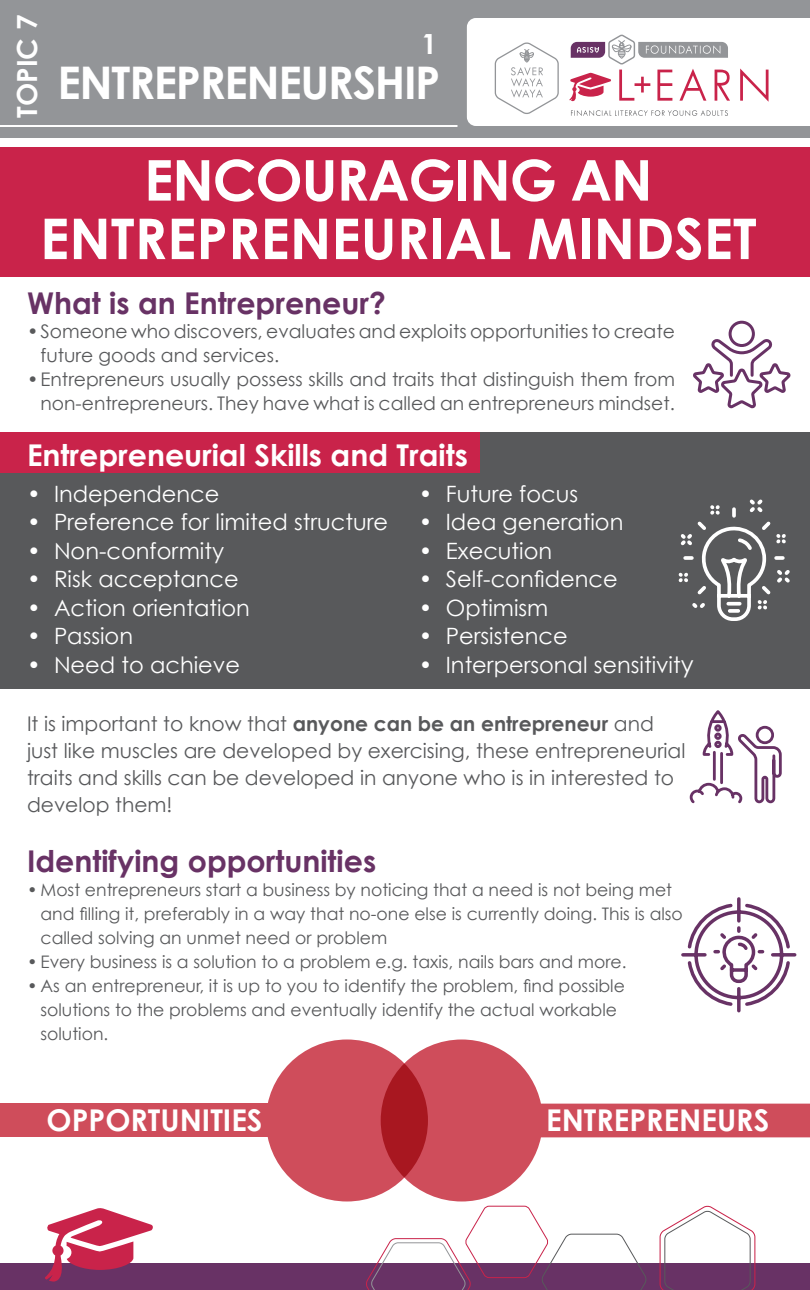
<style>
.page{position:relative;width:810px;height:1290px;background:#fff}
.page>*{position:absolute;margin:0;border:0;box-sizing:border-box;transform-origin:0 0}
.t1{font:700 56.25px/58.5px "Century Gothic";color:#fff;text-align:center}
.t2{font:700 45px "Century Gothic";letter-spacing:-.03em;color:#fff}
.t3{font:700 30px "Century Gothic";color:#fff}
.t4{font:700 30px "Century Gothic";color:#683265}
.t5{font:700 27.75px "Century Gothic";color:#fff}
.t6{font:22.5px "Century Gothic";color:#fff}
.t7{font:20.25px/27px "Century Gothic";color:#58595b}
.t8{font:18.75px/24px "Century Gothic";color:#58595b}
.t9{font:17.25px/24px "Century Gothic";color:#58595b}
.s1{font-size:24px}
.s2{font-weight:700}
</style>
<div class="page">
<div style="left:0;top:1104px;width:286px;height:33px;background:#cf4d5b"></div>
<div style="left:0;top:432px;width:810px;height:256px;background:#58595b"></div>
<div style="left:0;top:432px;width:479px;height:40px;background:#c9234a"></div>
<div style="left:0;top:0;width:810px;height:138px;background:#939598"></div>
<div style="left:0;top:1264px;width:810px;height:26px;background:#683265"></div>
<svg style="left:467px;top:18px;width:343px;height:108px"></svg>
<svg style="left:44px;top:1208px;width:110px;height:74px"></svg>
<svg style="left:659px;top:1205px;width:97px;height:85px"></svg>
<svg style="left:365px;top:1205px;width:283px;height:85px"></svg>
<hr style="left:0;top:125px;width:457px;height:2px;background:#fff">
<div style="left:0;top:148px;width:810px;height:129px;background:#c9234a"></div>
<div style="left:266px;top:1040px;width:162px;height:162px;background:#cf4d5b;border-radius:50%"></div>
<svg style="left:381px;top:1040px;width:429px;height:162px"></svg>
<svg style="left:693px;top:320px;width:98px;height:89px"></svg>
<svg style="left:681px;top:897px;width:116px;height:116px"></svg>
<svg style="left:689px;top:712px;width:93px;height:92px"></svg>
<svg style="left:678px;top:499px;width:112px;height:122px"></svg>
<h3 class="t5" style="left:10px;top:118px;width:105px;rotate:-90deg">TOPIC 7</h3>
<h3 class="t5" style="left:422px;top:26px;width:17px">1</h3>
<h2 class="t2" style="left:58px;top:54px;width:384px">ENTREPRENEURSHIP</h2>
<h1 class="t1" style="left:40px;top:150px;width:718px">ENCOURAGING AN<br>ENTREPRENEURIAL MINDSET</h1>
<h3 class="t4" style="left:27px;top:284px;width:360px">What is an Entrepreneur?</h3>
<p class="t8" style="left:40px;top:318px;width:636px;text-indent:-14px">•Someone who discovers, evaluates and exploits opportunities to create future goods and services.</p>
<p class="t8" style="left:27px;top:366px;width:650px;text-align:right">•Entrepreneurs usually possess skills and traits that distinguish them from non-entrepreneurs. They have what is called an entrepreneurs mindset.</p>
<h3 class="t3" style="left:27px;top:436px;width:442px">Entrepreneurial Skills and Traits</h3>
<h3 class="t6" style="left:419px;top:480px;width:161px">• Future focus</h3>
<h3 class="t6" style="left:419px;top:508px;width:206px">• Idea generation</h3>
<h3 class="t6" style="left:419px;top:537px;width:135px">• Execution</h3>
<h3 class="t6" style="left:419px;top:565px;width:200px">• Self-confidence</h3>
<h3 class="t6" style="left:419px;top:594px;width:131px">• Optimism</h3>
<h3 class="t6" style="left:419px;top:622px;width:150px">• Persistence</h3>
<h3 class="t6" style="left:419px;top:651px;width:276px">• Interpersonal sensitivit<span class="s1">y</span></h3>
<p class="t7" style="left:27px;top:710px;width:660px">It is important to know that <span class="s2">anyone can be an entrepreneur</span> and just like muscles are developed by exercising, these entrepreneurial traits and skills can be developed in anyone who is in interested to develop them!</p>
<h3 class="t4" style="left:27px;top:843px;width:351px">Identifying opportunities</h3>
<p class="t9" style="left:41px;top:878px;width:644px;text-indent:-14px">• Most entrepreneurs start a business by noticing that a need is not being met and filling it, preferably in a way that no-one else is currently doing. This is also called solving an unmet need or problem</p>
<p class="t9" style="left:27px;top:950px;width:601px">• Every business is a solution to a problem e.g. taxis, nails bars and more.</p>
<p class="t9" style="left:41px;top:974px;width:586px;text-indent:-14px">• As an entrepreneur, it is up to you to identify the problem, find possible solutions to the problems and eventually identify the actual workable solution.</p>
<h3 class="t6" style="left:27px;top:480px;width:194px">• Independence</h3>
<h3 class="t6" style="left:27px;top:508px;width:363px">• Preference for limited structure</h3>
<h3 class="t6" style="left:27px;top:537px;width:199px">• Non-conformity</h3>
<h3 class="t6" style="left:27px;top:565px;width:213px">• Risk acceptance</h3>
<h3 class="t6" style="left:27px;top:594px;width:224px">• Action orientation</h3>
<h3 class="t6" style="left:27px;top:622px;width:108px">• Passion</h3>
<h3 class="t6" style="left:27px;top:651px;width:215px">• Need to achieve</h3>
<h3 class="t3" style="left:47px;top:1101px;width:218px">OPPORTUNITIES</h3>
<h3 class="t3" style="left:546px;top:1101px;width:225px">ENTREPRENEURS</h3>
</div>
